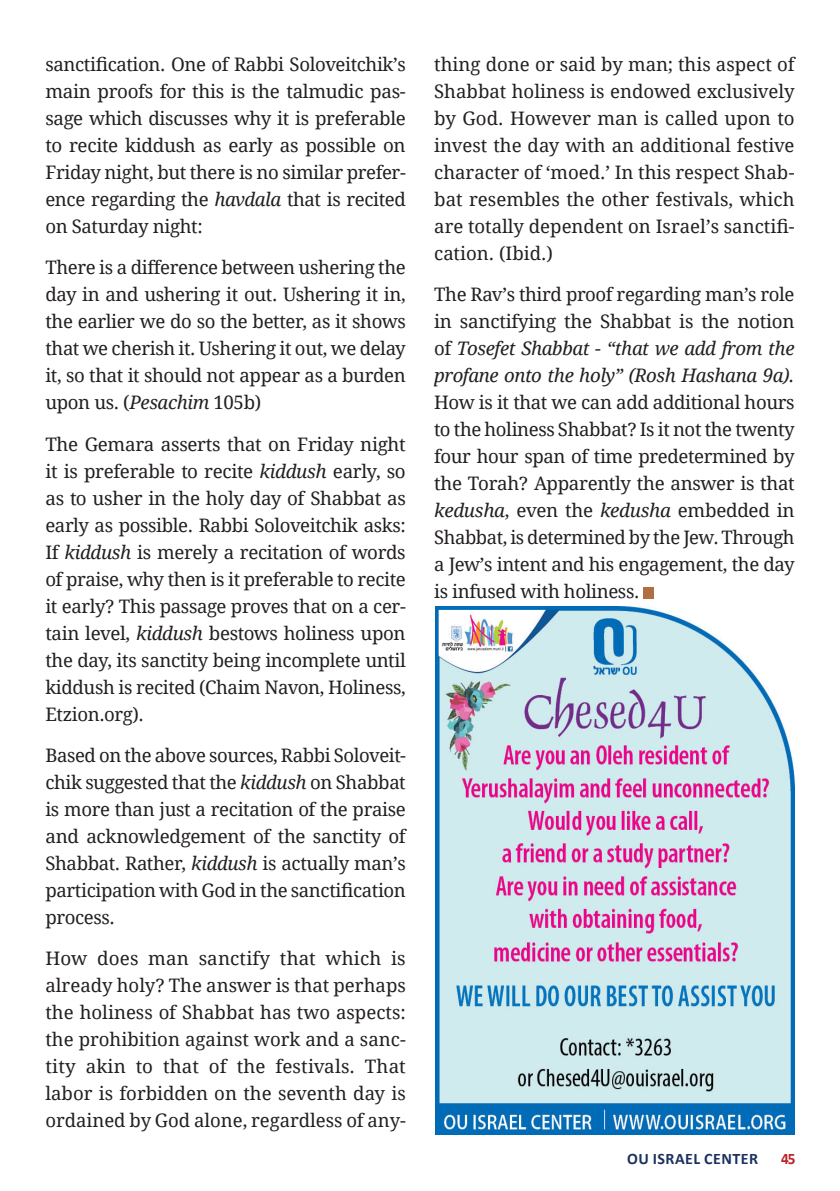
<style>
.page{position:relative;width:840px;height:1191px;background:#fff}
.page>*{position:absolute;margin:0;border:0;box-sizing:border-box;transform-origin:0 0}
.MAIN_TEXT{font:18.6px/27px "Droid Serif";letter-spacing:-.02em;color:#231f20;text-align:justify}
.t1{font:700 16px "Calibri";letter-spacing:.03em;color:#1c3260}
.t2{font:700 16px "Calibri";color:#bd2327;scale:.95 1}
.s1{font-style:italic}
</style>
<div class="page">
<div style="left:643px;top:587px;width:11px;height:11px;background:#af6f41"></div>
<img style="left:435px;top:607px;width:359px;height:527px">
<p class="MAIN_TEXT" style="left:45px;top:51px;width:362px">sanctification. One of Rabbi Soloveitchik’s main proofs for this is the talmudic pas&shy;sage which discusses why it is preferable to recite kiddush as early as possible on Friday night, but there is no similar prefer&shy;ence regarding the <span class="s1">havdala</span> that is recited on Saturday night:</p>
<p class="MAIN_TEXT" style="left:45px;top:254px;width:362px">There is a difference between ushering the day in and ushering it out. Ushering it in, the earlier we do so the better, as it shows that we cherish it. Ushering it out, we delay it, so that it should not appear as a burden upon us. (<span class="s1">Pesachim</span> 105b)</p>
<p class="MAIN_TEXT" style="left:45px;top:430px;width:362px">The Gemara asserts that on Friday night it is preferable to recite <span class="s1">kiddush</span> early, so as to usher in the holy day of Shabbat as early as possible. Rabbi Soloveitchik asks:<br>If <span class="s1">kiddush</span> is merely a recitation of words of praise, why then is it preferable to recite it early? This passage proves that on a cer&shy;tain level, <span class="s1">kiddush</span> bestows holiness upon the day, its sanctity being incomplete until kiddush is recited (Chaim Navon, Holiness, Etzion.org).</p>
<p class="MAIN_TEXT" style="left:45px;top:742px;width:362px">Based on the above sources, Rabbi Soloveit&shy;chik suggested that the <span class="s1">kiddush</span> on Shabbat is more than just a recitation of the praise and acknowledgement of the sanctity of Shabbat. Rather, <span class="s1">kiddush</span> is actually man’s participation with God in the sanctification process.</p>
<p class="MAIN_TEXT" style="left:45px;top:945px;width:362px">How does man sanctify that which is already holy? The answer is that perhaps the holiness of Shabbat has two aspects: the prohibition against work and a sanc&shy;tity akin to that of the festivals. That labor is forbidden on the seventh day is ordained by God alone, regardless of any-</p>
<p class="MAIN_TEXT" style="left:434px;top:51px;width:362px">thing done or said by man; this aspect of Shabbat holiness is endowed exclusively by God. However man is called upon to invest the day with an additional festive character of ‘moed.’ In this respect Shab&shy;bat resembles the other festivals, which are totally dependent on Israel’s sanctifi&shy;cation. (Ibid.)</p>
<p class="MAIN_TEXT" style="left:434px;top:281px;width:362px">The Rav’s third proof regarding man’s role in sanctifying the Shabbat is the notion of <span class="s1">Tosefet Shabbat - “that we add from the profane onto the holy” (Rosh Hashana 9a).<br></span>How is it that we can add additional hours to the holiness Shabbat? Is it not the twenty four hour span of time predetermined by the Torah? Apparently the answer is that <span class="s1">kedusha</span>, even the <span class="s1">kedusha</span> embedded in Shabbat, is determined by the Jew. Through a Jew’s intent and his engagement, the day is infused with holiness.</p>
<p class="t1" style="left:626px;top:1147px;width:132px">OU ISRAEL CENTER</p>
<p class="t2" style="left:780px;top:1147px;width:17px">45</p>
</div>
